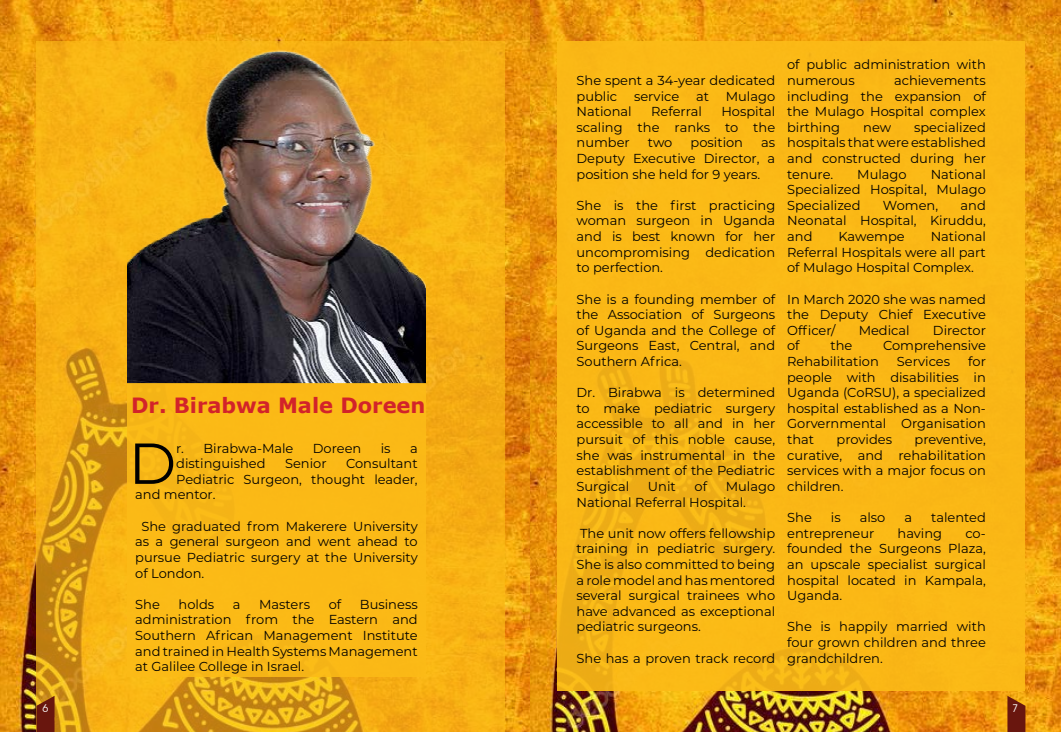
<style>
.page{position:relative;width:1061px;height:732px;background:#fff}
.page>*{position:absolute;margin:0;border:0;box-sizing:border-box;transform-origin:0 0}
.t1{font:57.6px "Montserrat";color:#000}
.t2{font:700 21px "Verdana";color:#d2232a}
.t3{font:13px/15.6px "Montserrat";color:#000;text-align:justify}
.t4{font:12px "BIRTHOFAHERO";color:#fff}
</style>
<div class="page">
<img style="left:0;top:0;width:1060px;height:731px">
<svg style="left:36px;top:41px;width:469px;height:690px;background:#efab14"></svg>
<img style="left:127px;top:33px;width:299px;height:350px">
<div style="left:557px;top:41px;width:467px;height:649px;background:#fcbb17"></div>
<div style="left:127px;top:383px;width:299px;height:293px;background:#fcbb17"></div>
<svg style="left:37px;top:695px;width:17px;height:36px"></svg>
<svg style="left:1007px;top:695px;width:18px;height:36px"></svg>
<h2 class="t2" style="left:131px;top:390px;width:296px">Dr. Birabwa Male Doreen</h2>
<h1 class="t1" style="left:129px;top:423px;width:49px">D</h1>
<p class="t3" style="left:176px;top:439px;width:119px">r. Birabwa-Male</p>
<p class="t3" style="left:313px;top:439px;width:50px">Doreen</p>
<p class="t3" style="left:380px;top:439px;width:11px">is</p>
<p class="t3" style="left:410px;top:439px;width:9px">a</p>
<p class="t3" style="left:176px;top:455px;width:91px">distinguished</p>
<p class="t3" style="left:285px;top:455px;width:43px">Senior</p>
<p class="t3" style="left:346px;top:455px;width:73px">Consultant</p>
<p class="t3" style="left:176px;top:471px;width:243px">Pediatric Surgeon, thought leader,</p>
<p class="t3" style="left:135px;top:486px;width:82px">and mentor.</p>
<p class="t3" style="left:135px;top:517px;width:284px;text-indent:6px">She graduated from Makerere University as a general surgeon and went ahead to pursue Pediatric surgery at the University of London.</p>
<p class="t3" style="left:135px;top:595px;width:26px">She</p>
<p class="t3" style="left:178px;top:595px;width:37px">holds</p>
<p class="t3" style="left:233px;top:595px;width:9px">a</p>
<p class="t3" style="left:259px;top:595px;width:52px">Masters</p>
<p class="t3" style="left:328px;top:595px;width:14px">of</p>
<p class="t3" style="left:135px;top:595px;width:284px;text-indent:225px">Business administration from the Eastern and Southern African Management Institute and trained in Health Systems Management at Galilee College in Israel.</p>
<p class="t3" style="left:576px;top:72px;width:200px">She spent a 34-year dedicated public</p>
<p class="t3" style="left:634px;top:88px;width:47px">service</p>
<p class="t3" style="left:696px;top:88px;width:14px">at</p>
<p class="t3" style="left:725px;top:88px;width:51px">Mulago</p>
<p class="t3" style="left:576px;top:103px;width:57px">National</p>
<p class="t3" style="left:651px;top:103px;width:52px">Referral</p>
<p class="t3" style="left:576px;top:103px;width:200px;text-indent:145px">Hospital scaling the ranks to the number</p>
<p class="t3" style="left:647px;top:134px;width:26px">two</p>
<p class="t3" style="left:690px;top:134px;width:54px">position</p>
<p class="t3" style="left:576px;top:134px;width:200px;text-indent:185px">as Deputy Executive Director, a position she held for 9 years.</p>
<p class="t3" style="left:576px;top:197px;width:200px">She is the first practicing woman surgeon in Uganda and is best known for her uncompromising dedication to perfection.</p>
<p class="t3" style="left:576px;top:290px;width:200px">She is a founding member of the Association of Surgeons of Uganda and the College of Surgeons East, Central, and Southern Africa.</p>
<p class="t3" style="left:576px;top:384px;width:200px">Dr. Birabwa is determined to make pediatric surgery accessible to all and in her pursuit of this noble cause, she was instrumental in the establishment of the Pediatric Surgical</p>
<p class="t3" style="left:647px;top:478px;width:29px">Unit</p>
<p class="t3" style="left:694px;top:478px;width:14px">of</p>
<p class="t3" style="left:576px;top:478px;width:200px;text-indent:149px">Mulago<br>National Referral Hospital.</p>
<p class="t3" style="left:576px;top:524px;width:200px">The unit now offers fellowship training in pediatric surgery.<br>She is also committed to being a role model and has mentored several surgical trainees who have advanced as exceptional pediatric surgeons.</p>
<p class="t3" style="left:576px;top:649px;width:200px">She has a proven track record</p>
<p class="t3" style="left:787px;top:56px;width:200px">of public administration with numerous</p>
<p class="t3" style="left:787px;top:72px;width:200px;text-indent:107px">achievements including the expansion of the Mulago Hospital complex birthing</p>
<p class="t3" style="left:787px;top:119px;width:200px;text-indent:127px">specialized hospitals that were established and constructed during her tenure.</p>
<p class="t3" style="left:863px;top:119px;width:29px">new</p>
<p class="t3" style="left:787px;top:166px;width:200px;text-indent:143px">National Specialized Hospital, Mulago Specialized</p>
<p class="t3" style="left:857px;top:166px;width:51px">Mulago</p>
<p class="t3" style="left:787px;top:197px;width:200px;text-indent:173px">and Neonatal Hospital, Kiruddu, and</p>
<p class="t3" style="left:882px;top:197px;width:57px">Women,</p>
<p class="t3" style="left:787px;top:228px;width:200px;text-indent:143px">National Referral Hospitals were all part of Mulago Hospital Complex.</p>
<p class="t3" style="left:787px;top:290px;width:200px">In March 2020 she was named the Deputy Chief Executive Officer/</p>
<p class="t3" style="left:838px;top:228px;width:68px">Kawempe</p>
<p class="t3" style="left:858px;top:322px;width:53px">Medical</p>
<p class="t3" style="left:932px;top:322px;width:54px">Director</p>
<p class="t3" style="left:787px;top:337px;width:14px">of</p>
<p class="t3" style="left:830px;top:337px;width:23px">the</p>
<p class="t3" style="left:882px;top:337px;width:104px">Comprehensive</p>
<p class="t3" style="left:787px;top:353px;width:93px">Rehabilitation</p>
<p class="t3" style="left:896px;top:353px;width:55px">Services</p>
<p class="t3" style="left:787px;top:353px;width:200px;text-indent:181px">for people with disabilities in Uganda (CoRSU), a specialized hospital established as a Non-Gorvernmental Organisation that</p>
<p class="t3" style="left:787px;top:431px;width:200px;text-indent:127px">preventive, curative, and rehabilitation services with a major focus on children.</p>
<p class="t3" style="left:787px;top:509px;width:26px">She</p>
<p class="t3" style="left:830px;top:509px;width:11px">is</p>
<p class="t3" style="left:859px;top:509px;width:27px">also</p>
<p class="t3" style="left:904px;top:509px;width:9px">a</p>
<p class="t3" style="left:930px;top:509px;width:56px">talented</p>
<p class="t3" style="left:787px;top:524px;width:89px">entrepreneur</p>
<p class="t3" style="left:897px;top:524px;width:46px">having</p>
<p class="t3" style="left:836px;top:431px;width:57px">provides</p>
<p class="t3" style="left:787px;top:524px;width:200px;text-indent:178px">co&shy;founded the Surgeons Plaza, an upscale specialist surgical hospital located in Kampala, Uganda.</p>
<p class="t3" style="left:787px;top:618px;width:200px">She is happily married with four grown children and three grandchildren.</p>
<p class="t4" style="left:43px;top:701px;width:7px">6</p>
<p class="t4" style="left:1012px;top:701px;width:6px">7</p>
</div>
